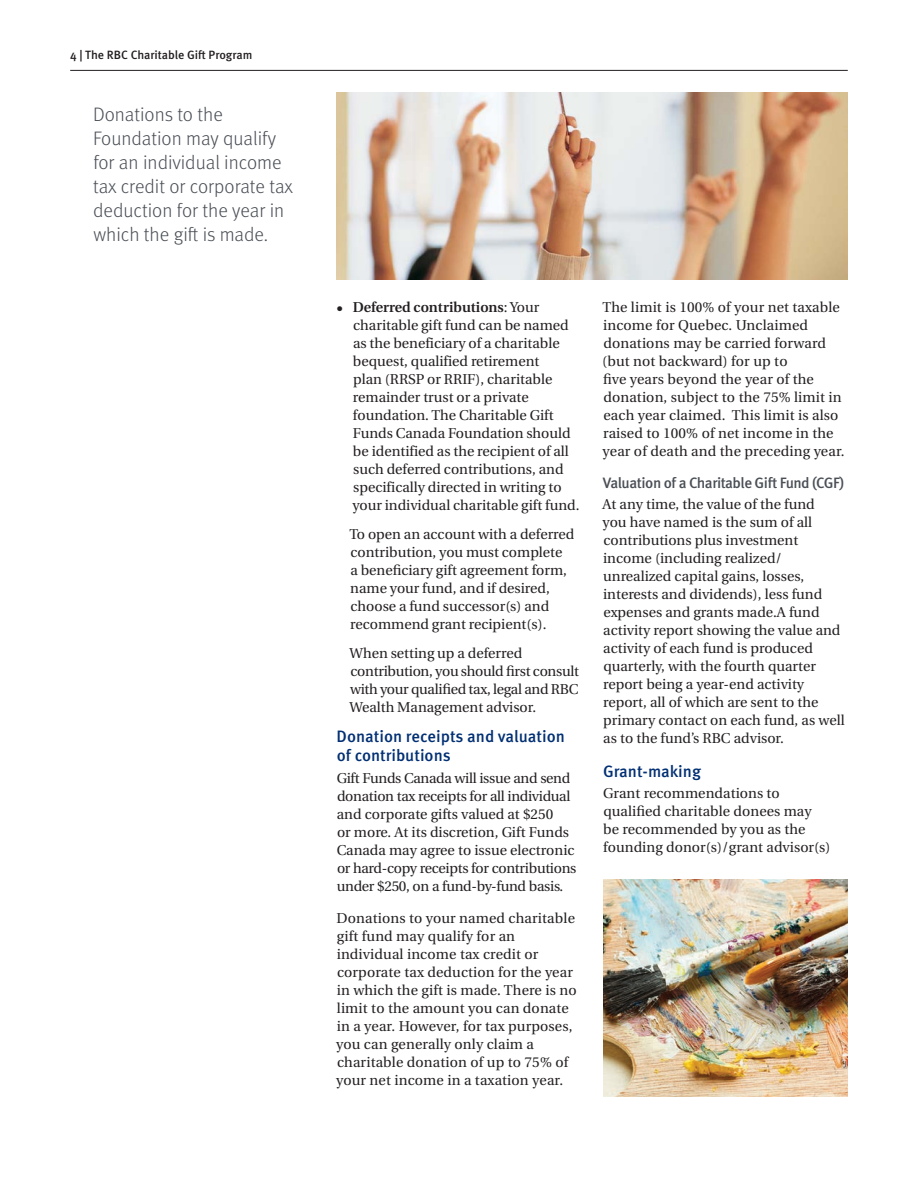
<style>
.page{position:relative;width:918px;height:1188px;background:#fff}
.page>*{position:absolute;margin:0;border:0;box-sizing:border-box;transform-origin:0 0}
._8-Callout_Page_1{font:300 19.5px/24px "Meta OT";color:#4a4f55}
._4-Text_Headline{font:500 16.5px/19.5px "Meta OT";color:#002f73}
._6-Subhead_L1{font:500 15px "Meta OT";letter-spacing:-.03em;color:#4a4f55}
._5-Body_Copy{font:14.25px/18px "Utopia";color:#231f20}
._5-Body_Copy-2{font:14.25px/18px "Utopia";letter-spacing:-.02em;color:#231f20}
._13-List_Bullet{font:14.25px/18px "Utopia";color:#231f20}
._13-List_Bullet-2{font:14.25px/18px "Utopia";letter-spacing:-.02em;color:#231f20}
.t1{font:500 12px "Meta OT";color:#231f20}
.s1{font-weight:600}
</style>
<div class="page">
<img style="left:337px;top:93px;width:511px;height:187px">
<img style="left:603px;top:879px;width:245px;height:217px">
<hr style="left:70px;top:70px;width:778px;height:1px;background:#231f20">
<p class="t1" style="left:70px;top:48px;width:184px">4 | The RBC Charitable Gift Program</p>
<p class="_8-Callout_Page_1" style="left:93px;top:103px;width:202px">Donations to the<br>Foundation may qualify for an individual income tax credit or corporate tax deduction for the year in which the gift is made.</p>
<p class="_5-Body_Copy" style="left:352px;top:298px;width:229px;text-indent:-15px">● <span class="s1">Deferred contributions</span>: Your charitable gift fund can be named as the beneficiary of a charitable bequest, qualified retirement<br>plan (RRSP or RRIF), charitable remainder trust or a private foundation. The Charitable Gift Funds Canada Foundation should be identified as the recipient of all such deferred contributions, and specifically directed in writing to your individual charitable gift fund.</p>
<p class="_13-List_Bullet" style="left:349px;top:525px;width:226px">To open an account with a deferred contribution, you must complete<br>a beneficiary gift agreement form, name your fund, and if desired, choose a fund successor(s) and recommend grant recipient(s).</p>
<p class="_13-List_Bullet-2" style="left:350px;top:644px;width:231px">When setting up a deferred contribution, you should first consult with your qualified tax, legal and RBC Wealth Management advisor.</p>
<p class="_4-Text_Headline" style="left:337px;top:727px;width:230px">Donation receipts and valuation of contributions</p>
<p class="_5-Body_Copy-2" style="left:337px;top:769px;width:241px">Gift Funds Canada will issue and send donation tax receipts for all individual and corporate gifts valued at $250<br>or more. At its discretion, Gift Funds Canada may agree to issue electronic or hard-copy receipts for contributions under $250, on a fund-by-fund basis.</p>
<p class="_5-Body_Copy" style="left:336px;top:909px;width:242px">Donations to your named charitable gift fund may qualify for an individual income tax credit or corporate tax deduction for the year in which the gift is made. There is no limit to the amount you can donate in a year. However, for tax purposes, you can generally only claim a charitable donation of up to 75% of your net income in a taxation year.</p>
<p class="_5-Body_Copy" style="left:602px;top:298px;width:244px">The limit is 100% of your net taxable income for Quebec. Unclaimed donations may be carried forward (but not backward) for up to<br>five years beyond the year of the donation, subject to the 75% limit in each year claimed. This limit is also raised to 100% of net income in the year of death and the preceding year.</p>
<p class="_6-Subhead_L1" style="left:603px;top:474px;width:243px">Valuation of a Charitable Gift Fund (CGF)</p>
<p class="_5-Body_Copy" style="left:603px;top:496px;width:244px">At any time, the value of the fund<br>you have named is the sum of all contributions plus investment income (including realized/ unrealized capital gains, losses, interests and dividends), less fund expenses and grants made.A fund activity report showing the value and activity of each fund is produced quarterly, with the fourth quarter report being a year-end activity report, all of which are sent to the primary contact on each fund, as well as to the fund’s RBC advisor.</p>
<p class="_4-Text_Headline" style="left:603px;top:762px;width:100px">Grant-making</p>
<p class="_5-Body_Copy" style="left:603px;top:785px;width:229px">Grant recommendations to qualified charitable donees may be recommended by you as the founding donor(s)/grant advisor(s)</p>
</div>
